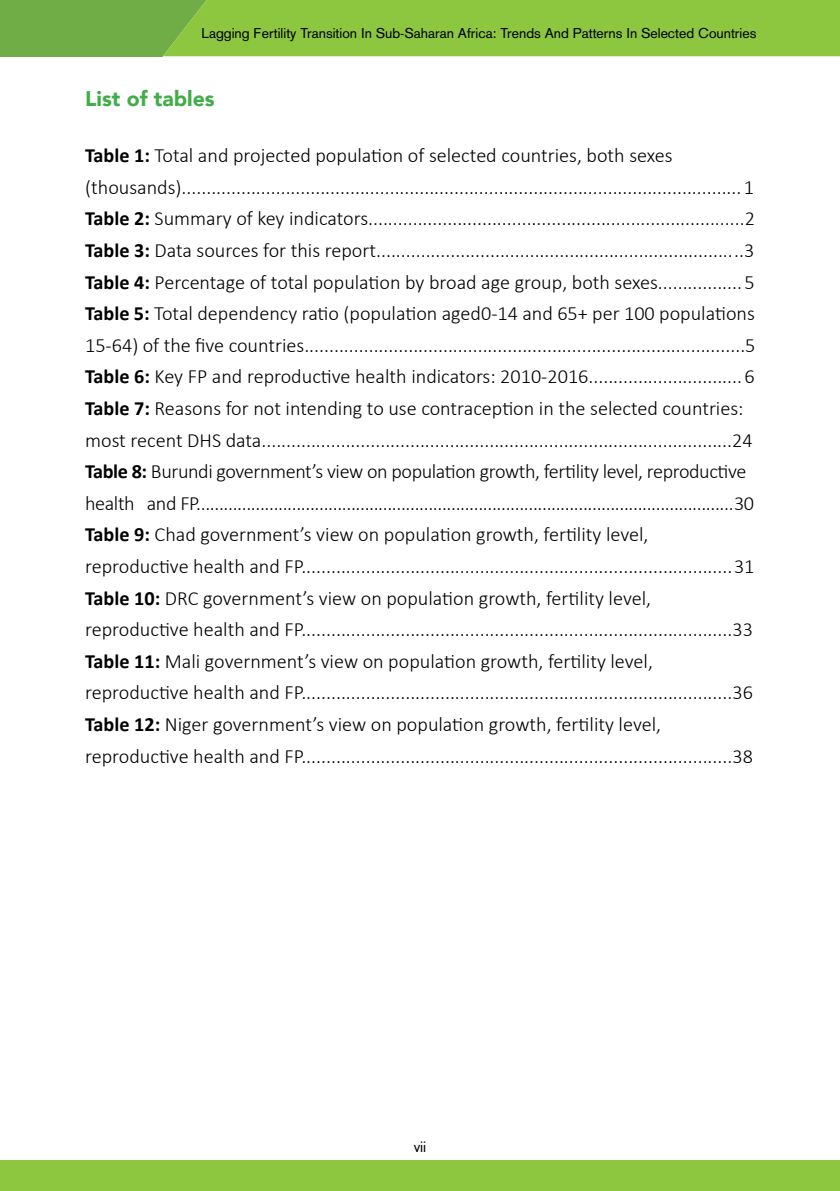
<style>
.page{position:relative;width:840px;height:1191px;background:#fff}
.page>*{position:absolute;margin:0;border:0;box-sizing:border-box;transform-origin:0 0}
.t1{font:900 21.2px "Avenir";color:#41ad49}
.t2{font:300 20.2px/31.6px "Calibri";color:#000}
.t3{font:14.8px "Akzidenz Grotesk";color:#000}
.t4{font:14px "Akzidenz Grotesk";color:#000}
.s1{font-weight:700}
</style>
<div class="page">
<div style="left:0;top:0;width:242px;height:56px;background:#70ad47"></div>
<svg style="left:160px;top:56px;width:679px;height:1px"></svg>
<div style="left:163px;top:0;width:676px;height:56px;background:#8dc63f"></div>
<div style="left:0;top:1160px;width:839px;height:31px;background:#8dc63f"></div>
<p class="t4" style="left:201px;top:25px;width:556px">Lagging Fertility Transition In Sub-Saharan Africa: Trends And Patterns In Selected Countries</p>
<p class="t1" style="left:85px;top:81px;width:131px">List of tables</p>
<p class="t2" style="left:85px;top:139px;width:671px"><span class="s1">Table 1:</span> Total and projected population of selected countries, both sexes (thousands)................................................................................................................. 1<br><span class="s1">Table 2:</span> Summary of key indicators............................................................................2<br><span class="s1">Table 3:</span> Data sources for this report..........................................................................3<br><span class="s1">Table 4:</span> Percentage of total population by broad age group, both sexes................. 5<br><span class="s1">Table 5:</span> Total dependency ratio (population aged0-14 and 65+ per 100 populations 15-64) of the five countries.........................................................................................5<br><span class="s1">Table 6:</span> Key FP and reproductive health indicators: 2010-2016............................... 6<br><span class="s1">Table 7:</span> Reasons for not intending to use contraception in the selected countries: most recent DHS data...............................................................................................24<br><span class="s1">Table 8:</span> Burundi government’s view on population growth, fertility level, reproductive health and FP......................................................................................................................30<br><span class="s1">Table 9:</span> Chad government’s view on population growth, fertility level, reproductive health and FP.......................................................................................31<br><span class="s1">Table 10:</span> DRC government’s view on population growth, fertility level, reproductive health and FP.......................................................................................33<br><span class="s1">Table 11:</span> Mali government’s view on population growth, fertility level, reproductive health and FP.......................................................................................36<br><span class="s1">Table 12:</span> Niger government’s view on population growth, fertility level, reproductive health and FP.......................................................................................38</p>
<p class="t3" style="left:413px;top:1138px;width:14px">vii</p>
</div>
